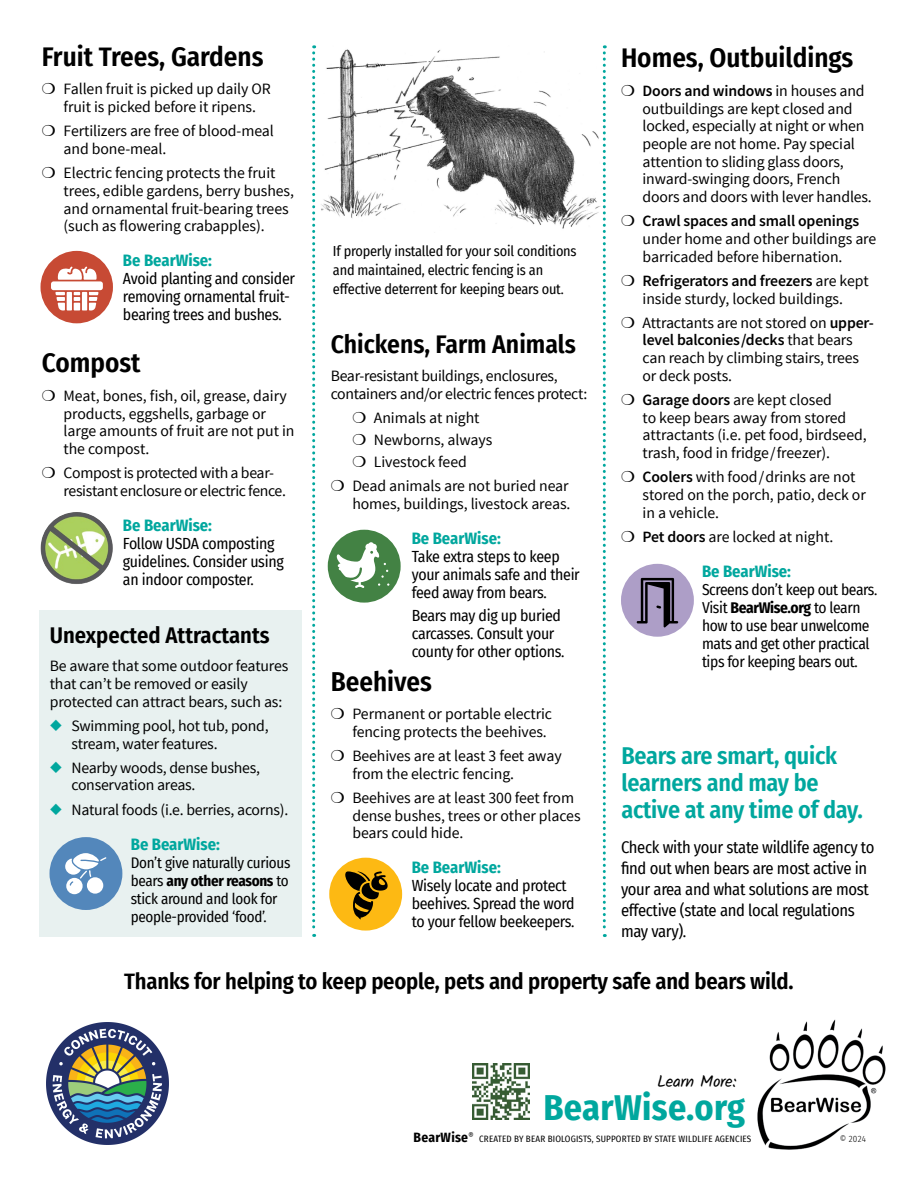
<style>
.page{position:relative;width:918px;height:1188px;background:#fff}
.page>*{position:absolute;margin:0;border:0;box-sizing:border-box;transform-origin:0 0}
.t1{font:700 36px "Fira Sans Condensed";letter-spacing:.01em;color:#00a79e}
.category{font:600 27px "Fira Sans Condensed";color:#000}
.category-2{font:600 25.5px "Fira Sans Condensed";color:#000}
.category-3{font:600 24px/27px "Fira Sans Condensed";letter-spacing:-.01em;color:#00a79e}
.category-4{font:600 22.5px "Fira Sans Condensed";letter-spacing:-.01em;color:#000}
.checkbox_text{font:16.5px/21px "Fira Sans Condensed";letter-spacing:-.02em;color:#000}
.Be_BearWise_heading{font:700 16.5px "Fira Sans Condensed";color:#00a79e}
.t2{font:16.5px "Kalam";letter-spacing:-.02em;color:#000}
.checkbox_text-2{font:15.75px/17.7px "Source Sans Pro";letter-spacing:-.005em;color:#000}
.BeBearWise_text{font:15.75px/18px "Fira Sans Condensed";letter-spacing:-.02em;color:#000}
.Paragraph_Style_1{font:15.75px/17.7px "Source Sans Pro";letter-spacing:-.015em;color:#000}
.BeBearWise_text-2{font:15.45px/18px "Fira Sans Condensed";letter-spacing:-.025em;color:#000}
.BeBearWise_text-3{font:15px/18px "Fira Sans Condensed";letter-spacing:-.02em;color:#000}
.t3{font:14.25px/18.8px "Fira Sans Condensed";letter-spacing:-.015em;color:#000}
.t4{font:9px "Fira Sans Condensed";letter-spacing:.02em;color:#000}
.t5{font:300 9px "Fira Sans Condensed";color:#000}
.s1{font-weight:600}
.s2{font-weight:700}
.s3{font-weight:700;font-size:13.5px}
</style>
<div class="page">
<img style="left:757px;top:1019px;width:129px;height:131px">
<img style="left:321px;top:49px;width:280px;height:180px">
<div style="left:40px;top:251px;width:73px;height:72px;background:#c74a34;border-radius:50%"></div>
<svg style="left:51px;top:267px;width:52px;height:43px"></svg>
<img style="left:40px;top:512px;width:73px;height:72px;border-radius:36px">
<div style="left:328px;top:530px;width:73px;height:73px;background:#438244;border-radius:50%"></div>
<svg style="left:337px;top:542px;width:52px;height:46px"></svg>
<div style="left:329px;top:858px;width:73px;height:73px;background:#fdb913;border-radius:50%"></div>
<svg style="left:345px;top:871px;width:43px;height:48px"></svg>
<div style="left:621px;top:564px;width:73px;height:73px;background:#ad9ec7;border-radius:50%"></div>
<svg style="left:636px;top:578px;width:42px;height:50px"></svg>
<div style="left:39px;top:611px;width:263px;height:326px;background:#e8f1f0"></div>
<div style="left:50px;top:837px;width:72px;height:73px;background:#5387bb;border-radius:50%"></div>
<svg style="left:65px;top:853px;width:41px;height:41px"></svg>
<svg style="left:312px;top:45px;width:3px;height:892px"></svg>
<svg style="left:603px;top:45px;width:3px;height:892px"></svg>
<img style="left:473px;top:1063px;width:56px;height:57px">
<img style="left:47px;top:1023px;width:122px;height:122px">
<h2 class="category" style="left:42px;top:34px;width:223px">Fruit Trees, Gardens</h2>
<p class="checkbox_text-2" style="left:64px;top:81px;width:209px">Fallen fruit is picked up daily OR fruit is picked before it ripens.</p>
<p class="checkbox_text-2" style="left:64px;top:123px;width:212px">Fertilizers are free of blood-meal and bone-meal.</p>
<p class="checkbox_text-2" style="left:64px;top:164px;width:232px">Electric fencing protects the fruit trees, edible gardens, berry bushes, and ornamental fruit-bearing trees (such as flowering crabapples).</p>
<p class="Be_BearWise_heading" style="left:123px;top:247px;width:91px">Be BearWise:</p>
<p class="BeBearWise_text" style="left:123px;top:269px;width:174px">Avoid planting and consider removing ornamental fruit&shy;bearing trees and bushes.</p>
<h2 class="category" style="left:42px;top:341px;width:100px">Compost</h2>
<p class="checkbox_text-2" style="left:64px;top:387px;width:232px">Meat, bones, fish, oil, grease, dairy products, eggshells, garbage or large amounts of fruit are not put in the compost.</p>
<p class="checkbox_text-2" style="left:64px;top:464px;width:224px">Compost is protected with a bear&shy;resistant enclosure or electric fence.</p>
<p class="Be_BearWise_heading" style="left:123px;top:511px;width:91px">Be BearWise:</p>
<p class="BeBearWise_text" style="left:123px;top:534px;width:162px">Follow USDA composting guidelines. Consider using an indoor composter.</p>
<h2 class="category" style="left:621px;top:36px;width:234px">Homes, Outbuildings</h2>
<p class="checkbox_text-2" style="left:643px;top:82px;width:231px"><span class="s1">Doors and windows</span> in houses and outbuildings are kept closed and locked, especially at night or when people are not home. Pay special attention to sliding glass doors, inward-swinging doors, French doors and doors with lever handles.</p>
<p class="checkbox_text-2" style="left:643px;top:212px;width:235px"><span class="s1">Crawl spaces and small openings </span>under home and other buildings are barricaded before hibernation.</p>
<p class="checkbox_text-2" style="left:643px;top:272px;width:228px"><span class="s1">Refrigerators and freezers</span> are kept inside sturdy, locked buildings.</p>
<p class="checkbox_text-2" style="left:643px;top:314px;width:233px">Attractants are not stored on <span class="s1">upper&shy;level balconies/decks</span> that bears can reach by climbing stairs, trees or deck posts.</p>
<p class="checkbox_text-2" style="left:643px;top:391px;width:226px"><span class="s1">Garage doors</span> are kept closed<br>to keep bears away from stored attractants (i.e. pet food, birdseed, trash, food in fridge/freezer).</p>
<p class="checkbox_text-2" style="left:643px;top:468px;width:225px"><span class="s1">Coolers</span> with food/drinks are not stored on the porch, patio, deck or in a vehicle.</p>
<p class="checkbox_text-2" style="left:643px;top:528px;width:192px"><span class="s1">Pet doors</span> are locked at night.</p>
<p class="Be_BearWise_heading" style="left:702px;top:557px;width:91px">Be BearWise:</p>
<p class="BeBearWise_text-2" style="left:702px;top:580px;width:177px">Screens don’t keep out bears.<br>Visit <span class="s2">BearWise.org</span> to learn how to use bear unwelcome mats and get other practical tips for keeping bears out.</p>
<p class="t3" style="left:333px;top:242px;width:245px">If properly installed for your soil conditions and maintained, electric fencing is an effective deterrent for keeping bears out.</p>
<h2 class="category-2" style="left:331px;top:323px;width:247px">Chickens, Farm Animals</h2>
<p class="checkbox_text-2" style="left:331px;top:368px;width:258px">Bear-resistant buildings, enclosures, containers and/or electric fences protect:</p>
<p class="checkbox_text-2" style="left:374px;top:409px;width:107px">Animals at night</p>
<p class="checkbox_text-2" style="left:374px;top:431px;width:120px">Newborns, always</p>
<p class="checkbox_text-2" style="left:374px;top:453px;width:94px">Livestock feed</p>
<p class="checkbox_text-2" style="left:352px;top:478px;width:220px">Dead animals are not buried near homes, buildings, livestock areas.</p>
<p class="Be_BearWise_heading" style="left:412px;top:524px;width:91px">Be BearWise:</p>
<p class="BeBearWise_text" style="left:412px;top:547px;width:170px">Take extra steps to keep your animals safe and their feed away from bears.</p>
<p class="BeBearWise_text" style="left:412px;top:607px;width:154px">Bears may dig up buried carcasses. Consult your county for other options.</p>
<h2 class="category" style="left:331px;top:659px;width:103px">Beehives</h2>
<p class="checkbox_text-2" style="left:352px;top:705px;width:201px">Permanent or portable electric fencing protects the beehives.</p>
<p class="checkbox_text-2" style="left:352px;top:747px;width:211px">Beehives are at least 3 feet away from the electric fencing.</p>
<p class="checkbox_text-2" style="left:352px;top:789px;width:230px">Beehives are at least 300 feet from dense bushes, trees or other places bears could hide.</p>
<p class="Be_BearWise_heading" style="left:412px;top:854px;width:91px">Be BearWise:</p>
<p class="BeBearWise_text" style="left:412px;top:876px;width:164px">Wisely locate and protect beehives. Spread the word to your fellow beekeepers.</p>
<h2 class="category-4" style="left:50px;top:617px;width:221px">Unexpected Attractants</h2>
<p class="checkbox_text-2" style="left:50px;top:657px;width:240px">Be aware that some outdoor features that can’t be removed or easily protected can attract bears, such as:</p>
<p class="Paragraph_Style_1" style="left:71px;top:717px;width:199px">Swimming pool, hot tub, pond, stream, water features.</p>
<p class="Paragraph_Style_1" style="left:71px;top:759px;width:190px">Nearby woods, dense bushes, conservation areas.</p>
<p class="Paragraph_Style_1" style="left:71px;top:801px;width:218px">Natural foods (i.e. berries, acorns).</p>
<p class="Be_BearWise_heading" style="left:131px;top:830px;width:91px">Be BearWise:</p>
<p class="BeBearWise_text-3" style="left:131px;top:853px;width:161px">Don’t give naturally curious bears <span class="s2">any other reasons</span> to stick around and look for people-provided ‘food’.</p>
<h2 class="category-3" style="left:621px;top:741px;width:243px">Bears are smart, quick learners and may be active at any time of day.</h2>
<p class="checkbox_text" style="left:621px;top:837px;width:255px">Check with your state wildlife agency to find out when bears are most active in your area and what solutions are most effective (state and local regulations may vary).</p>
<h2 class="category-4" style="left:124px;top:963px;width:671px">Thanks for helping to keep people, pets and property safe and bears wild.</h2>
<p class="t2" style="left:657px;top:1070px;width:81px">Learn More:</p>
<p class="t1" style="left:543px;top:1077px;width:203px">BearWise.org</p>
<p class="t4" style="left:414px;top:1132px;width:339px"><span class="s3">BearWise</span>® CREATED BY BEAR BIOLOGISTS, SUPPORTED BY STATE WILDLIFE AGENCIES</p>
<p class="t5" style="left:840px;top:1133px;width:28px">© 2024</p>
</div>
